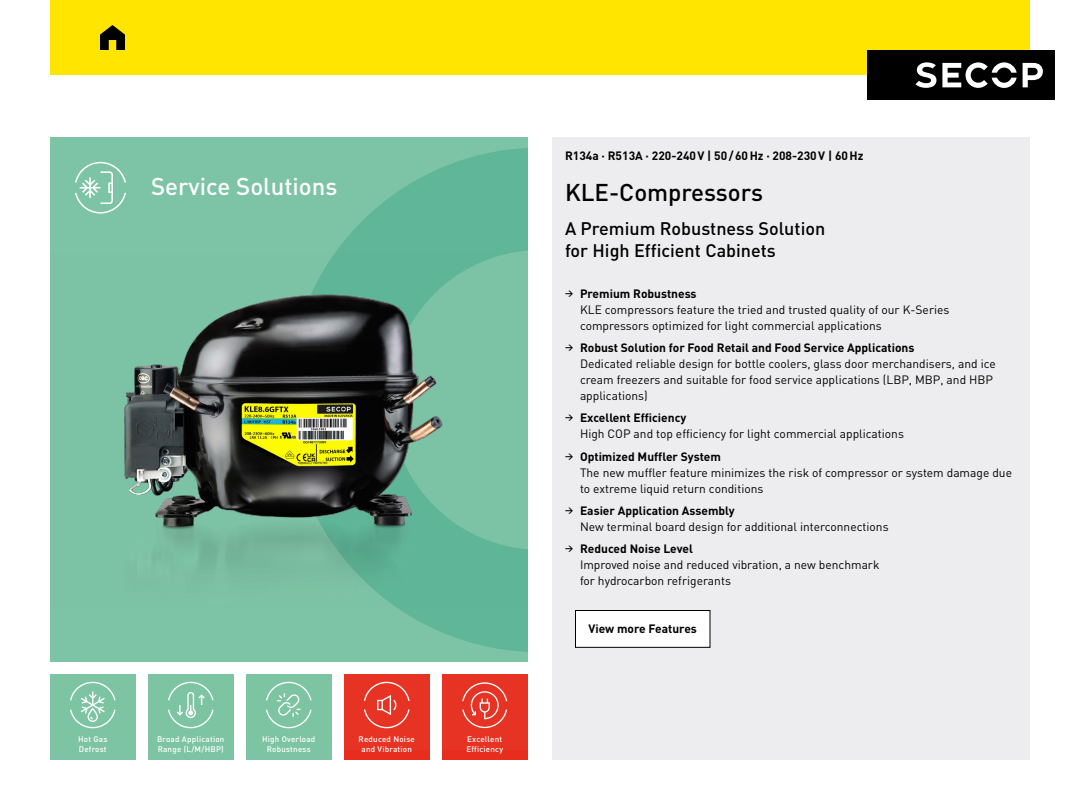
<style>
.page{position:relative;width:1080px;height:810px;background:#fff}
.page>*{position:absolute;margin:0;border:0;box-sizing:border-box;transform-origin:0 0}
.t1{font:500 24px "DIN";color:#fff}
.t2{font:500 24px "DIN";color:#000}
.t3{font:500 18px/21.6px "DIN";color:#000}
.t4{font:12px/16px "DIN";color:#000}
.t5{font:700 12px "DIN";color:#000}
.t6{font:500 8px/10px "DIN";letter-spacing:.03em;color:#fff}
.s1{font-weight:700}
</style>
<div class="page">
<div style="left:50px;top:0;width:980px;height:75px;background:#ffe500"></div>
<div style="left:867px;top:50px;width:188px;height:50px;background:#000"></div>
<svg style="left:915px;top:62px;width:128px;height:26px"></svg>
<svg style="left:100px;top:25px;width:25px;height:25px"></svg>
<div style="left:50px;top:138px;width:478px;height:524px;background:#7dc3a5"></div>
<svg style="left:336px;top:148px;width:192px;height:504px;fill:#5fb698"></svg>
<div style="left:552px;top:138px;width:478px;height:622px;background:#ededef"></div>
<img style="left:124px;top:252px;width:404px;height:356px">
<div style="left:50px;top:674px;width:86px;height:86px;background:#7dc3a5"></div>
<svg style="left:70px;top:682px;width:46px;height:46px"></svg>
<div style="left:148px;top:674px;width:86px;height:86px;background:#7dc3a5"></div>
<svg style="left:168px;top:682px;width:46px;height:46px"></svg>
<div style="left:344px;top:674px;width:86px;height:86px;background:#e62d1e"></div>
<div style="left:344px;top:674px;width:86px;height:76px;background:#e63323"></div>
<svg style="left:364px;top:682px;width:46px;height:46px"></svg>
<div style="left:442px;top:674px;width:86px;height:86px;background:#e62d1e"></div>
<div style="left:442px;top:674px;width:86px;height:76px;background:#e63323"></div>
<svg style="left:462px;top:682px;width:45px;height:46px"></svg>
<div style="left:246px;top:674px;width:86px;height:86px;background:#7dc3a5"></div>
<svg style="left:266px;top:682px;width:46px;height:46px"></svg>
<svg style="left:75px;top:162px;width:51px;height:52px"></svg>
<div style="left:576px;top:610px;width:134px;height:37px;background:#fff"></div>
<div style="left:575px;top:610px;width:135px;height:38px;border:1px solid #000"></div>
<p class="t1" style="left:151px;top:171px;width:188px">Service Solutions</p>
<p class="t6" style="left:262px;top:734px;width:55px;text-align:center">High Overload<br>Robustness</p>
<p class="t6" style="left:78px;top:734px;width:31px">Hot Gas<br>Defrost</p>
<p class="t6" style="left:157px;top:734px;width:69px">Broad Application<br>Range (L/M/HBP)</p>
<p class="t6" style="left:359px;top:734px;width:58px;text-align:center">Reduced Noise and Vibration</p>
<p class="t6" style="left:466px;top:734px;width:38px">Excellent<br>Efficiency</p>
<p class="t5" style="left:565px;top:148px;width:300px">R134a · R513A · 220-240V | 50/60Hz · 208-230V | 60Hz</p>
<p class="t2" style="left:565px;top:177px;width:200px">KLE-Compressors</p>
<p class="t3" style="left:565px;top:217px;width:262px">A Premium Robustness Solution for High Efficient Cabinets</p>
<p class="t4" style="left:580px;top:285px;width:371px;text-indent:-15px"><sup>&gt;</sup> <span class="s1">Premium Robustness<br></span>KLE compressors feature the tried and trusted quality of our K-Series compressors optimized for light commercial applications</p>
<p class="t4" style="left:580px;top:340px;width:417px;text-indent:-15px"><sup>&gt;</sup> <span class="s1">Robust Solution for Food Retail and Food Service Applications<br></span>Dedicated reliable design for bottle coolers, glass door merchandisers, and ice cream freezers and suitable for food service applications (LBP, MBP, and HBP applications)</p>
<p class="t4" style="left:580px;top:410px;width:325px;text-indent:-15px"><sup>&gt;</sup> <span class="s1">Excellent Efficiency<br></span>High COP and top efficiency for light commercial applications</p>
<p class="t4" style="left:580px;top:448px;width:434px;text-indent:-15px"><sup>&gt;</sup> <span class="s1">Optimized Muffler System<br></span>The new muffler feature minimizes the risk of compressor or system damage due to extreme liquid return conditions</p>
<p class="t4" style="left:580px;top:502px;width:310px;text-indent:-15px"><sup>&gt;</sup> <span class="s1">Easier Application Assembly<br></span>New terminal board design for additional interconnections</p>
<p class="t4" style="left:580px;top:541px;width:301px;text-indent:-15px"><sup>&gt;</sup> <span class="s1">Reduced Noise Level<br></span>Improved noise and reduced vibration, a new benchmark for hydrocarbon refrigerants</p>
<p class="t5" style="left:588px;top:621px;width:110px">View more Features</p>
</div>
